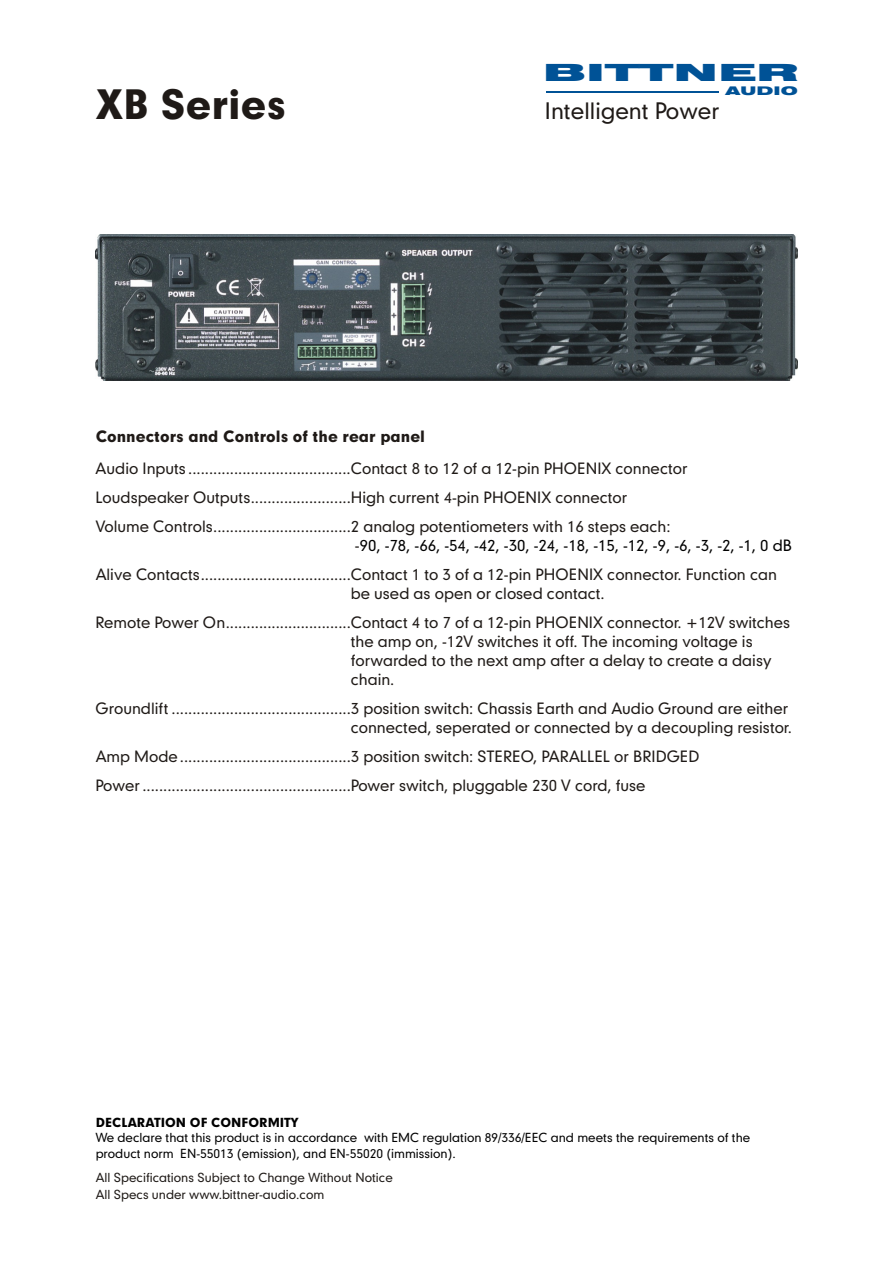
<style>
.page{position:relative;width:894px;height:1263px;background:#fff}
.page>*{position:absolute;margin:0;border:0;box-sizing:border-box;transform-origin:0 0}
.t1{font:700 38.85px "Geometr 706 Md BT";color:#1f1a17}
.t2{font:23.7px "Swis 721 Blk Ex BT";color:#005296;scale:1.82 1}
.t3{font:21.9px "Geometr 706 Md BT";color:#1f1a17}
.t4{font:15px/19.2px "Geometr 706 Md BT";color:#1f1a17}
.t5{font:700 15px "Geometr 706 Md BT";color:#1f1a17}
.t6{font:12px/15.3px "Geometr 706 Md BT";color:#000}
.t7{font:12px/17px "Geometr 706 Md BT";color:#1f1a17}
.t8{font:700 12px "Geometr 706 Md BT";color:#000}
.t9{font:11.85px "Swis 721 Blk Ex BT";color:#005296;scale:1.37 1}
.s1{color:#000}
</style>
<div class="page">
<hr style="left:546px;top:91px;width:173px;height:2px;background:#005296">
<img style="left:96px;top:234px;width:701px;height:147px">
<h1 class="t1" style="left:96px;top:89px;width:192px">XB Series</h1>
<h2 class="t2" style="left:543px;top:63px;width:142px">BITTNER</h2>
<p class="t9" style="left:726px;top:86px;width:54px">AUDIO</p>
<h3 class="t3" style="left:545px;top:102px;width:176px">Intelligent Power</h3>
<p class="t5" style="left:96px;top:430px;width:331px">Connectors and Controls of the rear panel</p>
<p class="t4" style="left:96px;top:456px;width:593px;line-height:28.8px">Audio Inputs .......................................Contact 8 to 12 of a 12-pin PHOENIX connector<br>Loudspeaker Outputs........................High current 4-pin PHOENIX connector</p>
<p class="t4" style="left:355px;top:518px;width:439px;text-indent:-259px">Volume Controls.................................2 analog potentiometers with 16 steps each:<br>-<span class="s1">90, -78, -66, -54, -42, -30, -24, -18, -15, -12, -9, -6, -3, -2, -1, 0 dB</span></p>
<p class="t4" style="left:351px;top:566px;width:428px;text-indent:-255px">Alive Contacts....................................Contact 1 to 3 of a 12-pin PHOENIX connector. Function can be used as open or closed contact.</p>
<p class="t4" style="left:96px;top:614px;width:696px">Remote Power On..............................Contact 4 to 7 of a 12-pin PHOENIX connector. +12V switches</p>
<p class="t4" style="left:351px;top:633px;width:422px">the amp on, -12V switches it off. The incoming voltage is forwarded to the next amp after a delay to create a daisy chain.</p>
<p class="t4" style="left:96px;top:701px;width:698px;text-align:right">Groundlift ...........................................3 position switch: Chassis Earth and Audio Ground are either connected, seperated or connected by a decoupling resistor.</p>
<p class="t4" style="left:96px;top:749px;width:605px">Amp Mode.........................................3 position switch: STEREO, PARALLEL or BRIDGED</p>
<p class="t4" style="left:96px;top:777px;width:551px">Power ..................................................Power switch, pluggable 230 V cord, fuse</p>
<p class="t8" style="left:96px;top:1118px;width:205px">DECLARATION OF CONFORMITY</p>
<p class="t6" style="left:96px;top:1132px;width:656px">We declare that this product is in accordance with EMC regulation 89/336/EEC and meets the requirements of the product norm EN-55013 (emission), and EN-55020 (immission).</p>
<p class="t7" style="left:96px;top:1171px;width:299px">All Specifications Subject to Change Without Notice<br>All Specs under www.bittner-audio.com</p>
</div>
